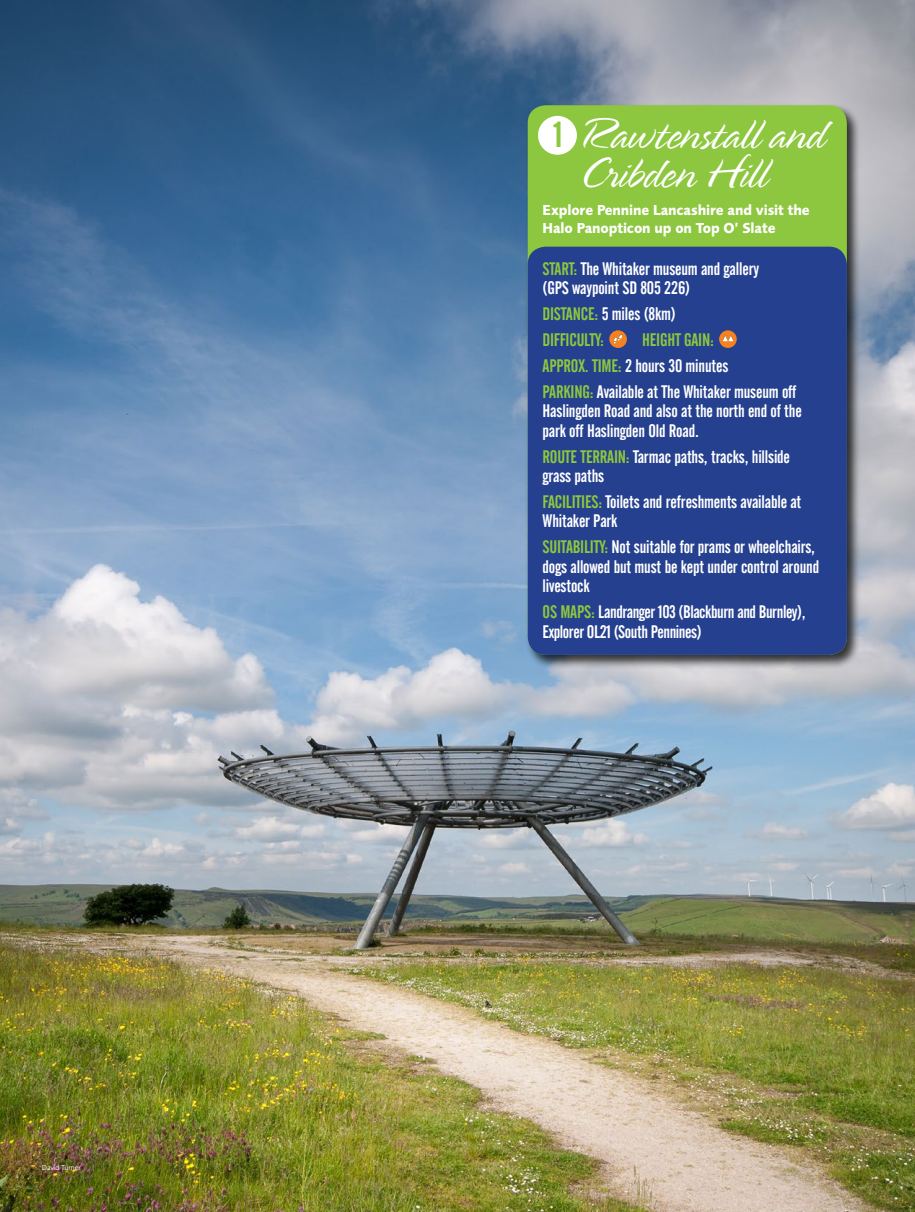
<style>
.page{position:relative;width:915px;height:1212px;background:#fff}
.page>*{position:absolute;margin:0;border:0;box-sizing:border-box;transform-origin:0 0}
.t1{font:300 48px/39px "Spring";color:#fff}
.t2{font:36px "Alternate Gothic No 2 BT";color:#8dc63f}
.t3{font:18px/19.5px "Alternate Gothic No 2 BT";letter-spacing:-.01em;color:#fff}
.t4{font:18px/26px "Alternate Gothic No 2 BT";letter-spacing:-.01em;color:#8dc63f}
.t5{font:15px/18px "Bd Foundry Sans Normal";letter-spacing:-.01em;color:#fff;scale:.95 1}
.t6{font:7.5px "Bk Foundry Sans Normal";color:#fff}
.s1{color:#8dc63f}
.s2{color:#fff}
</style>
<div class="page">
<img style="left:0;top:0;width:914px;height:1212px">
<div style="left:525px;top:103px;width:335px;height:566px;background:#000;opacity:.75"></div>
<div style="left:527px;top:105px;width:319px;height:550px;background:#8dc63f;border-radius:18px"></div>
<div style="left:527px;top:247px;width:319px;height:408px;background:#25408f;border-radius:18px"></div>
<div style="left:538px;top:116px;width:38px;height:39px;background:#fff;border-radius:50%"></div>
<div style="left:609px;top:330px;width:17px;height:18px;background:#f58220;border-radius:50%"></div>
<svg style="left:613px;top:334px;width:10px;height:10px"></svg>
<svg style="left:718px;top:330px;width:18px;height:18px"></svg>
<svg style="left:722px;top:336px;width:11px;height:5px"></svg>
<p class="t6" style="left:42px;top:1163px;width:40px">David Turner</p>
<h1 class="t1" style="left:579px;top:117px;width:246px">Rawtenstall and<br>Cribden Hill</h1>
<p class="t5" style="left:542px;top:201px;width:282px">Explore Pennine Lancashire and visit the<br>Halo Panopticon up on Top O’ Slate</p>
<p class="t3" style="left:542px;top:259px;width:218px"><span class="s1">START:</span> The Whitaker museum and gallery (GPS waypoint SD 805 226)</p>
<p class="t4" style="left:542px;top:301px;width:135px">DISTANCE: <span class="s2">5 miles (8km)<br></span>DIFFICULTY:</p>
<h2 class="t2" style="left:553px;top:115px;width:11px">1</h2>
<p class="t3" style="left:542px;top:327px;width:255px;line-height:26px;text-indent:99px"><span class="s1">HEIGHT GAIN:<br>APPROX. TIME:</span> 2 hours 30 minutes<br><span class="s1">PARKING:</span> Available at The Whitaker museum off</p>
<p class="t3" style="left:542px;top:401px;width:260px">Haslingden Road and also at the north end of the park off Haslingden Old Road.</p>
<p class="t3" style="left:542px;top:447px;width:249px"><span class="s1">ROUTE TERRAIN:</span> Tarmac paths, tracks, hillside grass paths</p>
<p class="t3" style="left:542px;top:492px;width:260px"><span class="s1">FACILITIES:</span> Toilets and refreshments available at<br>Whitaker Park</p>
<p class="t3" style="left:542px;top:537px;width:278px"><span class="s1">SUITABILITY:</span> Not suitable for prams or wheelchairs, dogs allowed but must be kept under control around livestock</p>
<p class="t3" style="left:542px;top:602px;width:264px"><span class="s1">OS MAPS:</span> Landranger 103 (Blackburn and Burnley),<br>Explorer OL21 (South Pennines)</p>
</div>
